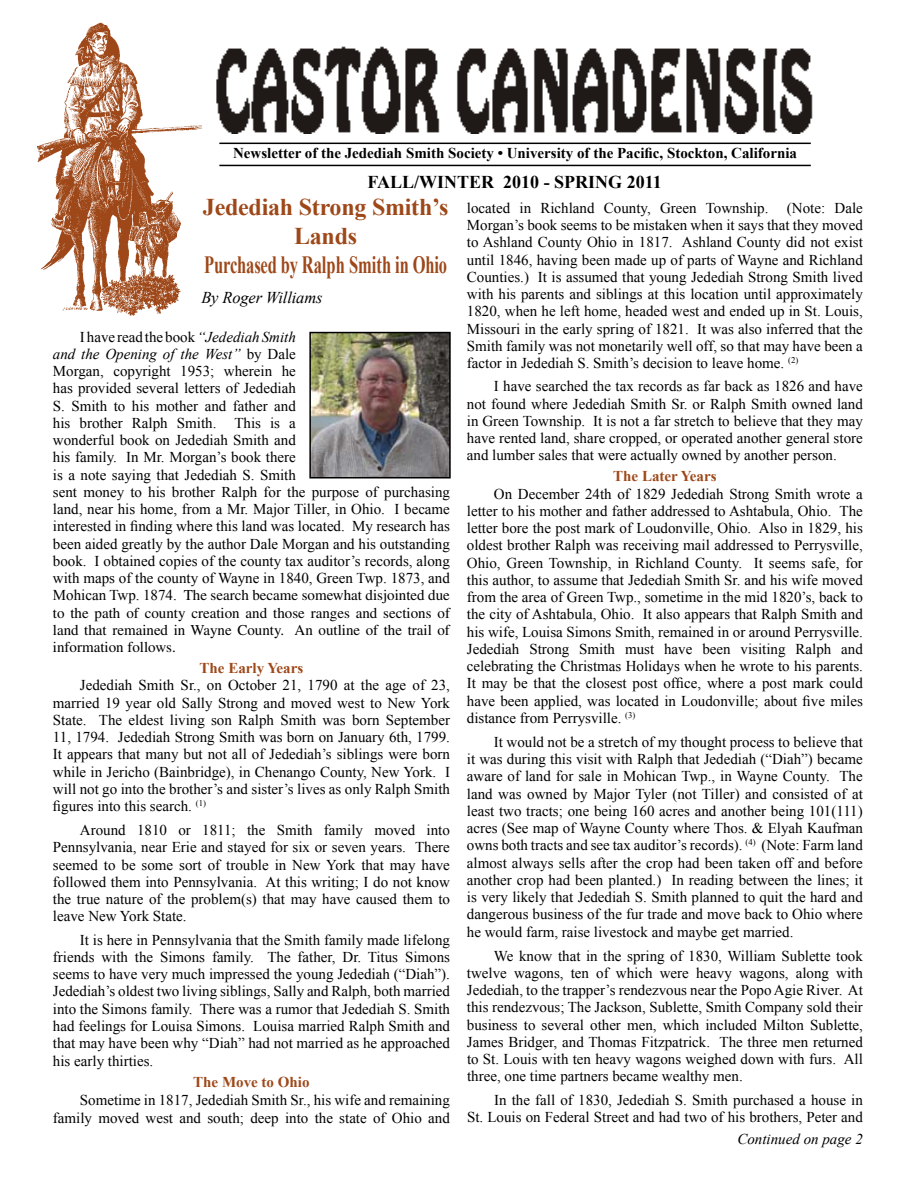
<style>
.page{position:relative;width:918px;height:1188px;background:#fff}
.page>*{position:absolute;margin:0;border:0;box-sizing:border-box;transform-origin:0 0}
.t1{font:700 24.75px "Times New Roman";letter-spacing:-.01em;color:#9e4819;scale:.67 1}
.t2{font:700 24px/28.8px "Times New Roman";letter-spacing:-.01em;color:#9e4819;text-align:center}
.t3{font:700 18px "Times New Roman";color:#000}
.t4{font:italic 16.5px "Times New Roman";letter-spacing:-.01em;color:#000}
.t5{font:15px/17.2px "Times New Roman";color:#000;text-align:justify}
.t6{font:15px/17.2px "Times";color:#000;text-align:justify}
.t7{font:700 15px "Times New Roman";color:#000}
.t8{font:700 15px "Times New Roman";color:#9e4819}
.t9{font:italic 15px "Times New Roman";color:#000}
.s1{font-style:italic}
.s2{font-family:"Times New Roman"}
</style>
<div class="page">
<hr style="left:219px;top:143px;width:592px;height:1px;background:#000">
<hr style="left:219px;top:165px;width:592px;height:1px;background:#000">
<img style="left:37px;top:23px;width:164px;height:292px">
<img style="left:216px;top:46px;width:597px;height:87px">
<img style="left:312px;top:335px;width:136px;height:140px">
<div style="left:309px;top:332px;width:142px;height:146px;border:2px solid #000"></div>
<p class="t7" style="left:233px;top:143px;width:566px">Newsletter of the Jedediah Smith Society • University of the Pacific, Stockton, California</p>
<p class="t3" style="left:368px;top:169px;width:296px">Fall/WINTER 2010 - SPRING 2011</p>
<h2 class="t2" style="left:203px;top:192px;width:247px">Jedediah Strong Smith’s<br>Lands</h2>
<h1 class="t1" style="left:204px;top:247px;width:364px">Purchased by Ralph Smith in Ohio</h1>
<p class="t4" style="left:201px;top:286px;width:123px">By Roger Williams</p>
<p class="t5" style="left:53px;top:328px;width:399px;text-align:left;text-indent:27px">I have read the book<span class="s1">“Jedediah Smith<br>and the Opening of the West”</span> by Dale<br>Morgan, copyright 1953; wherein he<br>has provided several letters of Jedediah<br>S. Smith to his mother and father and<br>his brother Ralph Smith. This is a<br>wonderful book on Jedediah Smith and<br>his family. In Mr. Morgan’s book there<br>is a note saying that Jedediah S. Smith<br>sent money to his brother Ralph for the purpose of purchasing land, near his home, from a Mr. Major Tiller, in Ohio. I became interested in finding where this land was located. My research has been aided greatly by the author Dale Morgan and his outstanding book. I obtained copies of the county tax auditor’s records, along with maps of the county of Wayne in 1840, Green Twp. 1873, and</p>
<p class="t6" style="left:53px;top:587px;width:399px"><span class="s2">Mohican Twp. 1874.</span> The search became somewhat disjointed due to the path of county creation and those ranges and sections of land that remained in Wayne County. An outline of the trail of information follows.</p>
<p class="t8" style="left:200px;top:658px;width:105px">The Early Years</p>
<p class="t5" style="left:53px;top:677px;width:399px;text-indent:27px">Jedediah Smith Sr., on October 21, 1790 at the age of 23, married 19 year old Sally Strong and moved west to New York State. The eldest living son Ralph Smith was born September 11, 1794. Jedediah Strong Smith was born on January 6th, 1799.<br>It appears that many but not all of Jedediah’s siblings were born while in Jericho (Bainbridge), in Chenango County, New York. I will not go into the brother’s and sister’s lives as only Ralph Smith figures into this search. <sup>(1)</sup></p>
<p class="t5" style="left:53px;top:821px;width:399px;text-indent:27px">Around 1810 or 1811; the Smith family moved into Pennsylvania, near Erie and stayed for six or seven years. There seemed to be some sort of trouble in New York that may have followed them into Pennsylvania. At this writing; I do not know the true nature of the problem(s) that may have caused them to leave New York State.</p>
<p class="t5" style="left:53px;top:931px;width:399px;text-indent:27px">It is here in Pennsylvania that the Smith family made lifelong friends with the Simons family. The father, Dr. Titus Simons seems to have very much impressed the young Jedediah (“Diah”).<br>Jedediah’s oldest two living siblings, Sally and Ralph, both married into the Simons family. There was a rumor that Jedediah S. Smith had feelings for Louisa Simons. Louisa married Ralph Smith and that may have been why “Diah” had not married as he approached his early thirties.</p>
<p class="t8" style="left:193px;top:1072px;width:118px">The Move to Ohio</p>
<p class="t5" style="left:53px;top:1091px;width:399px;line-height:18px;text-align:right">Sometime in 1817, Jedediah Smith Sr., his wife and remaining family moved west and south; deep into the state of Ohio and</p>
<p class="t5" style="left:467px;top:199px;width:398px">located in Richland County, Green Township. (Note: Dale Morgan’s book seems to be mistaken when it says that they moved to Ashland County Ohio in 1817. Ashland County did not exist until 1846, having been made up of parts of Wayne and Richland Counties.) It is assumed that young Jedediah Strong Smith lived with his parents and siblings at this location until approximately 1820, when he left home, headed west and ended up in St. Louis, Missouri in the early spring of 1821. It was also inferred that the Smith family was not monetarily well off, so that may have been a factor in Jedediah S. Smith’s decision to leave home. <sup>(2)</sup></p>
<p class="t5" style="left:467px;top:378px;width:398px;text-indent:27px">I have searched the tax records as far back as 1826 and have not found where Jedediah Smith Sr. or Ralph Smith owned land in Green Township. It is not a far stretch to believe that they may have rented land, share cropped, or operated another general store and lumber sales that were actually owned by another person.</p>
<p class="t8" style="left:613px;top:466px;width:105px">The Later Years</p>
<p class="t5" style="left:467px;top:485px;width:398px;text-indent:27px">On December 24th of 1829 Jedediah Strong Smith wrote a letter to his mother and father addressed to Ashtabula, Ohio. The letter bore the post mark of Loudonville, Ohio. Also in 1829, his oldest brother Ralph was receiving mail addressed to Perrysville, Ohio, Green Township, in Richland County. It seems safe, for this author, to assume that Jedediah Smith Sr. and his wife moved from the area of Green Twp., sometime in the mid 1820’s, back to the city of Ashtabula, Ohio. It also appears that Ralph Smith and his wife, Louisa Simons Smith, remained in or around Perrysville.<br>Jedediah Strong Smith must have been visiting Ralph and celebrating the Christmas Holidays when he wrote to his parents.<br>It may be that the closest post office, where a post mark could have been applied, was located in Loudonville; about five miles distance from Perrysville. <sup>(3)</sup></p>
<p class="t5" style="left:467px;top:733px;width:398px;text-indent:27px">It would not be a stretch of my thought process to believe that it was during this visit with Ralph that Jedediah (“Diah”) became aware of land for sale in Mohican Twp., in Wayne County. The land was owned by Major Tyler (not Tiller) and consisted of at least two tracts; one being 160 acres and another being 101(111) acres (See map of Wayne County where Thos. &amp; Elyah Kaufman owns both tracts and see tax auditor’s records). <sup>(4)</sup> (Note: Farm land almost always sells after the crop had been taken off and before another crop had been planted.) In reading between the lines; it is very likely that Jedediah S. Smith planned to quit the hard and dangerous business of the fur trade and move back to Ohio where he would farm, raise livestock and maybe get married.</p>
<p class="t5" style="left:467px;top:947px;width:398px;text-indent:27px">We know that in the spring of 1830, William Sublette took twelve wagons, ten of which were heavy wagons, along with Jedediah, to the trapper’s rendezvous near the Popo Agie River. At this rendezvous; The Jackson, Sublette, Smith Company sold their business to several other men, which included Milton Sublette, James Bridger, and Thomas Fitzpatrick. The three men returned to St. Louis with ten heavy wagons weighed down with furs. All three, one time partners became wealthy men.</p>
<p class="t5" style="left:467px;top:1091px;width:397px;text-align:right">In the fall of 1830, Jedediah S. Smith purchased a house in<br>St. Louis on Federal Street and had two of his brothers, Peter and</p>
<p class="t9" style="left:737px;top:1129px;width:127px">Continued on page 2</p>
</div>
